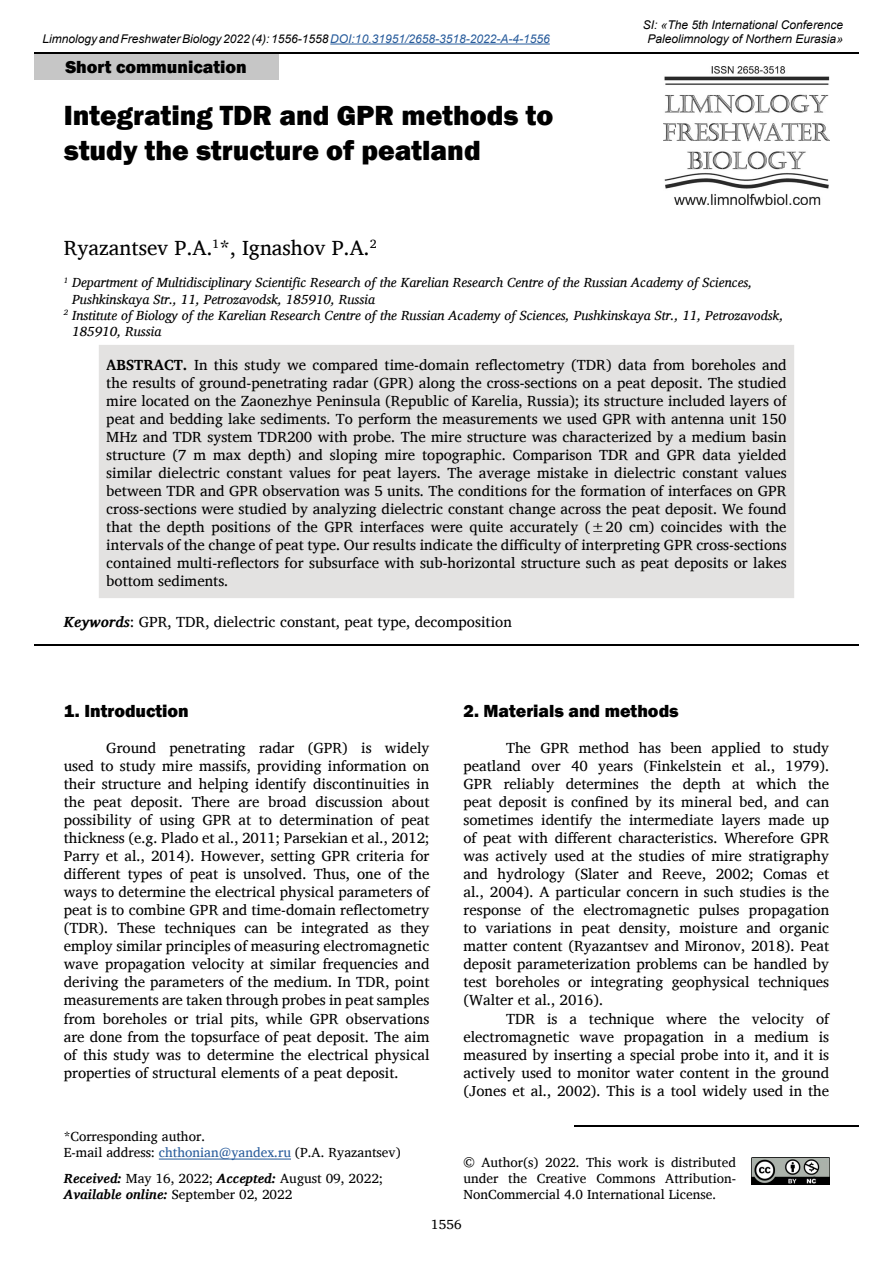
<style>
.page{position:relative;width:893px;height:1263px;background:#fff}
.page>*{position:absolute;margin:0;border:0;box-sizing:border-box;transform-origin:0 0}
.t1{font:800 28.5px/34.2px "Franklin Gothic";color:#000}
.t2{font:21px "Charis SIL";color:#000}
.t3{font:800 18px "Franklin Gothic";color:#000}
.t4{font:15px/18px "Charis SIL";color:#000;text-align:justify}
.t5{font:italic 13.5px "Charis SIL";color:#000}
.t6{font:13.5px/16.2px "Charis SIL";color:#000}
.t7{font:italic 12px/14.4px "Arial";color:#000;text-align:center}
.s1{color:#275b9b}
.s2{font-weight:700}
.s3{font-weight:700;font-style:italic}
</style>
<div class="page">
<hr style="left:34px;top:52px;width:825px;height:2px;background:#000">
<hr style="left:330px;top:44px;width:220px;height:1px;background:#275b9b">
<img style="left:663px;top:67px;width:166px;height:138px">
<div style="left:34px;top:54px;width:244px;height:26px;background:#c6c6c6"></div>
<img style="left:751px;top:1157px;width:78px;height:27px">
<hr style="left:574px;top:1125px;width:285px;height:1px;background:#000">
<div style="left:99px;top:345px;width:695px;height:253px;background:#e3e2e1"></div>
<hr style="left:34px;top:644px;width:825px;height:2px;background:#000">
<hr style="left:159px;top:1159px;width:132px;height:1px;background:#275b9b">
<p class="t7" style="left:43px;top:32px;width:509px">Limnology and Freshwater Biology 2022 (4): 1556-1558 <span class="s1">DOI:10.31951/2658-3518-2022-A-4-1556</span></p>
<p class="t3" style="left:65px;top:55px;width:183px">Short communication</p>
<h1 class="t1" style="left:64px;top:99px;width:491px">Integrating TDR and GPR methods to study the structure of peatland</h1>
<p class="t7" style="left:643px;top:17px;width:202px">SI: «The 5th International Conference<br>Paleolimnology of Northern Eurasia»</p>
<h2 class="t2" style="left:64px;top:236px;width:314px">Ryazantsev P.A.<sup>1</sup>*, Ignashov P.A.<sup>2</sup></h2>
<p class="t5" style="left:64px;top:275px;width:690px"><sup>1</sup> Department of Multidisciplinary Scientific Research of the Karelian Research Centre of the Russian Academy of Sciences,</p>
<p class="t5" style="left:72px;top:291px;width:304px">Pushkinskaya Str., 11, Petrozavodsk, 185910, Russia</p>
<p class="t5" style="left:64px;top:307px;width:721px"><sup>2</sup> Institute of Biology of the Karelian Research Centre of the Russian Academy of Sciences, Pushkinskaya Str., 11, Petrozavodsk,</p>
<p class="t5" style="left:72px;top:323px;width:91px">185910, Russia</p>
<p class="t4" style="left:106px;top:356px;width:682px"><span class="s2">ABSTRACT.</span> In this study we compared time-domain reflectometry (TDR) data from boreholes and the results of ground-penetrating radar (GPR) along the cross-sections on a peat deposit. The studied mire located on the Zaonezhye Peninsula (Republic of Karelia, Russia); its structure included layers of peat and bedding lake sediments. To perform the measurements we used GPR with antenna unit 150<br>MHz and TDR system TDR200 with probe. The mire structure was characterized by a medium basin structure (7 m max depth) and sloping mire topographic. Comparison TDR and GPR data yielded similar dielectric constant values for peat layers. The average mistake in dielectric constant values between TDR and GPR observation was 5 units. The conditions for the formation of interfaces on GPR cross-sections were studied by analyzing dielectric constant change across the peat deposit. We found that the depth positions of the GPR interfaces were quite accurately (±20 cm) coincides with the intervals of the change of peat type. Our results indicate the difficulty of interpreting GPR cross-sections contained multi-reflectors for subsurface with sub-horizontal structure such as peat deposits or lakes bottom sediments.</p>
<p class="t4" style="left:64px;top:612px;width:450px"><span class="s3">Keywords</span>: GPR, TDR, dielectric constant, peat type, decomposition</p>
<p class="t3" style="left:64px;top:700px;width:127px">1. Introduction</p>
<p class="t4" style="left:64px;top:739px;width:367px;text-indent:43px">Ground penetrating radar (GPR) is widely used to study mire massifs, providing information on their structure and helping identify discontinuities in the peat deposit. There are broad discussion about possibility of using GPR at to determination of peat thickness (e.g. Plado et al., 2011; Parsekian et al., 2012; Parry et al., 2014). However, setting GPR criteria for different types of peat is unsolved. Thus, one of the ways to determine the electrical physical parameters of peat is to combine GPR and time-domain reflectometry (TDR). These techniques can be integrated as they employ similar principles of measuring electromagnetic wave propagation velocity at similar frequencies and deriving the parameters of the medium. In TDR, point measurements are taken through probes in peat samples from boreholes or trial pits, while GPR observations are done from the topsurface of peat deposit. The aim of this study was to determine the electrical physical properties of structural elements of a peat deposit.</p>
<p class="t6" style="left:64px;top:1128px;width:339px">*Corresponding author.<br>E-mail address: <span class="s1">chthonian@yandex.ru</span> (P.A. Ryazantsev)</p>
<p class="t6" style="left:64px;top:1170px;width:320px"><span class="s3">Received:</span> May 16, 2022; <span class="s3">Accepted:</span> August 09, 2022;<br><span class="s3">Available online:</span> September 02, 2022</p>
<p class="t3" style="left:463px;top:700px;width:217px">2. Materials and methods</p>
<p class="t4" style="left:463px;top:739px;width:367px;text-indent:43px">The GPR method has been applied to study peatland over 40 years (Finkelstein et al., 1979).<br>GPR reliably determines the depth at which the peat deposit is confined by its mineral bed, and can sometimes identify the intermediate layers made up of peat with different characteristics. Wherefore GPR was actively used at the studies of mire stratigraphy and hydrology (Slater and Reeve, 2002; Comas et al., 2004). A particular concern in such studies is the response of the electromagnetic pulses propagation to variations in peat density, moisture and organic matter content (Ryazantsev and Mironov, 2018). Peat deposit parameterization problems can be handled by test boreholes or integrating geophysical techniques (Walter et al., 2016).</p>
<p class="t4" style="left:463px;top:1009px;width:367px;text-indent:43px">TDR is a technique where the velocity of electromagnetic wave propagation in a medium is measured by inserting a special probe into it, and it is actively used to monitor water content in the ground (Jones et al., 2002). This is a tool widely used in the</p>
<p class="t6" style="left:463px;top:1154px;width:274px;text-align:justify">© Author(s) 2022. This work is distributed under the Creative Commons Attribution-NonCommercial 4.0 International License.</p>
<p class="t6" style="left:431px;top:1216px;width:32px">1556</p>
</div>
